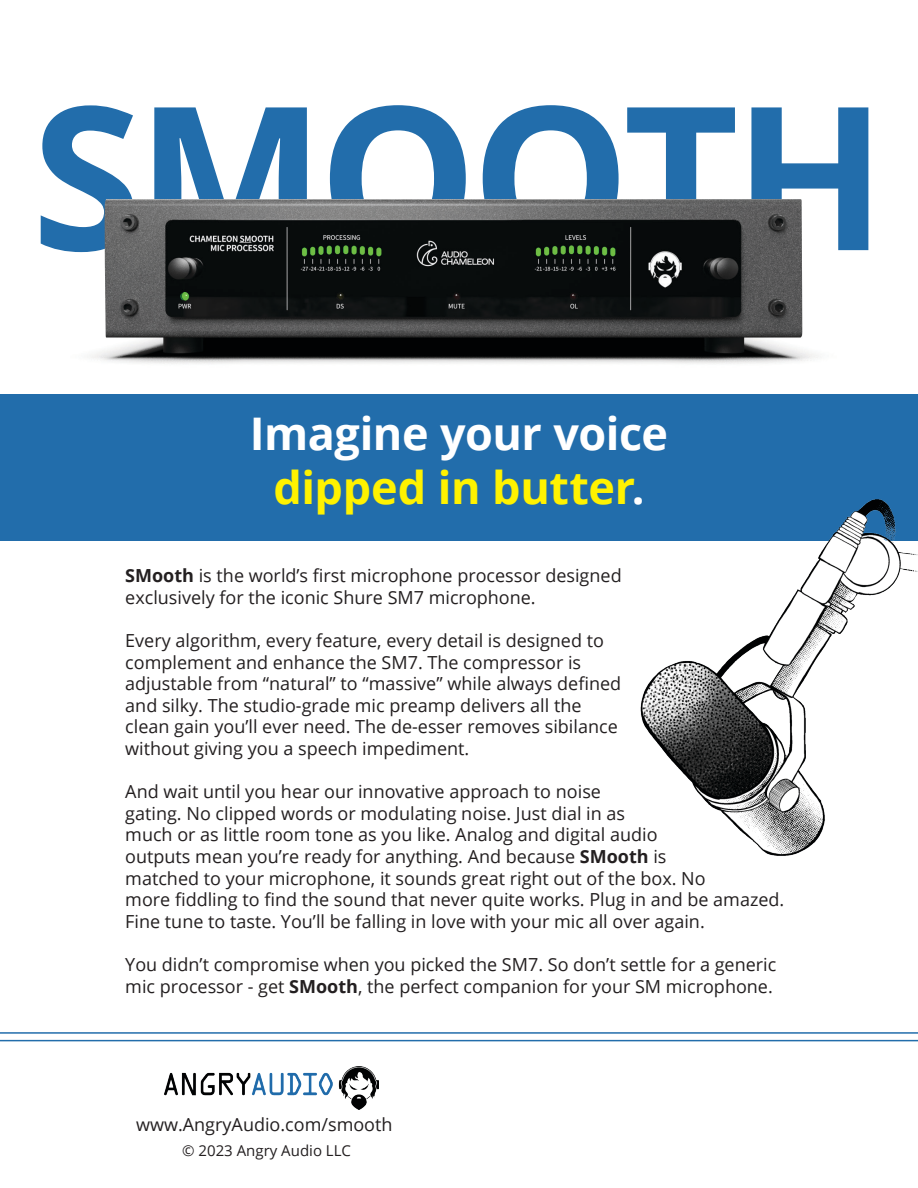
<style>
.page{position:relative;width:918px;height:1188px;background:#fff}
.page>*{position:absolute;margin:0;border:0;box-sizing:border-box;transform-origin:0 0}
.t1{font:700 199.95px "Open Sans";letter-spacing:-.03em;color:#226dab}
.t2{font:700 45px "Open Sans";letter-spacing:-.01em;color:#fff}
.t3{font:700 45px "Open Sans";letter-spacing:-.005em;color:#fff200}
.t4{font:18px/21.6px "Open Sans";color:#231f20}
.t5{font:15px "Open Sans";color:#231f20}
.s1{color:#fff}
.s2{font-weight:700}
</style>
<div class="page">
<div style="left:0;top:394px;width:918px;height:147px;background:#226dab"></div>
<img style="left:90px;top:199px;width:728px;height:165px">
<img style="left:640px;top:499px;width:278px;height:357px">
<hr style="left:0;top:1032px;width:918px;height:2px;background:#226dab">
<hr style="left:0;top:1040px;width:918px;height:1px;background:#226dab">
<img style="left:164px;top:1067px;width:214px;height:43px">
<p class="t1" style="left:32px;top:36px;width:856px">SMOOTH</p>
<p class="t2" style="left:250px;top:402px;width:420px">Imagine your voice</p>
<p class="t3" style="left:273px;top:456px;width:373px">dipped in butter<span class="s1">.</span></p>
<p class="t4" style="left:125px;top:564px;width:498px"><span class="s2">SMooth</span> is the world’s first microphone processor designed exclusively for the iconic Shure SM7 microphone.</p>
<p class="t4" style="left:125px;top:629px;width:497px">Every algorithm, every feature, every detail is designed to complement and enhance the SM7. The compressor is adjustable from “natural” to “massive” while always defined and silky. The studio-grade mic preamp delivers all the clean gain you’ll ever need. The de-esser removes sibilance without giving you a speech impediment.</p>
<p class="t4" style="left:125px;top:780px;width:661px">And wait until you hear our innovative approach to noise<br>gating. No clipped words or modulating noise. Just dial in as<br>much or as little room tone as you like. Analog and digital audio<br>outputs mean you’re ready for anything. And because <span class="s2">SMooth</span> is<br>matched to your microphone, it sounds great right out of the box. No<br>more fiddling to find the sound that never quite works. Plug in and be amazed.<br>Fine tune to taste. You’ll be falling in love with your mic all over again.</p>
<p class="t4" style="left:125px;top:953px;width:653px">You didn’t compromise when you picked the SM7. So don’t settle for a generic mic processor - get <span class="s2">SMooth</span>, the perfect companion for your SM microphone.</p>
<p class="t4" style="left:136px;top:1113px;width:258px">www.AngryAudio.com/smooth</p>
<p class="t5" style="left:182px;top:1140px;width:170px">© 2023 Angry Audio LLC</p>
</div>
